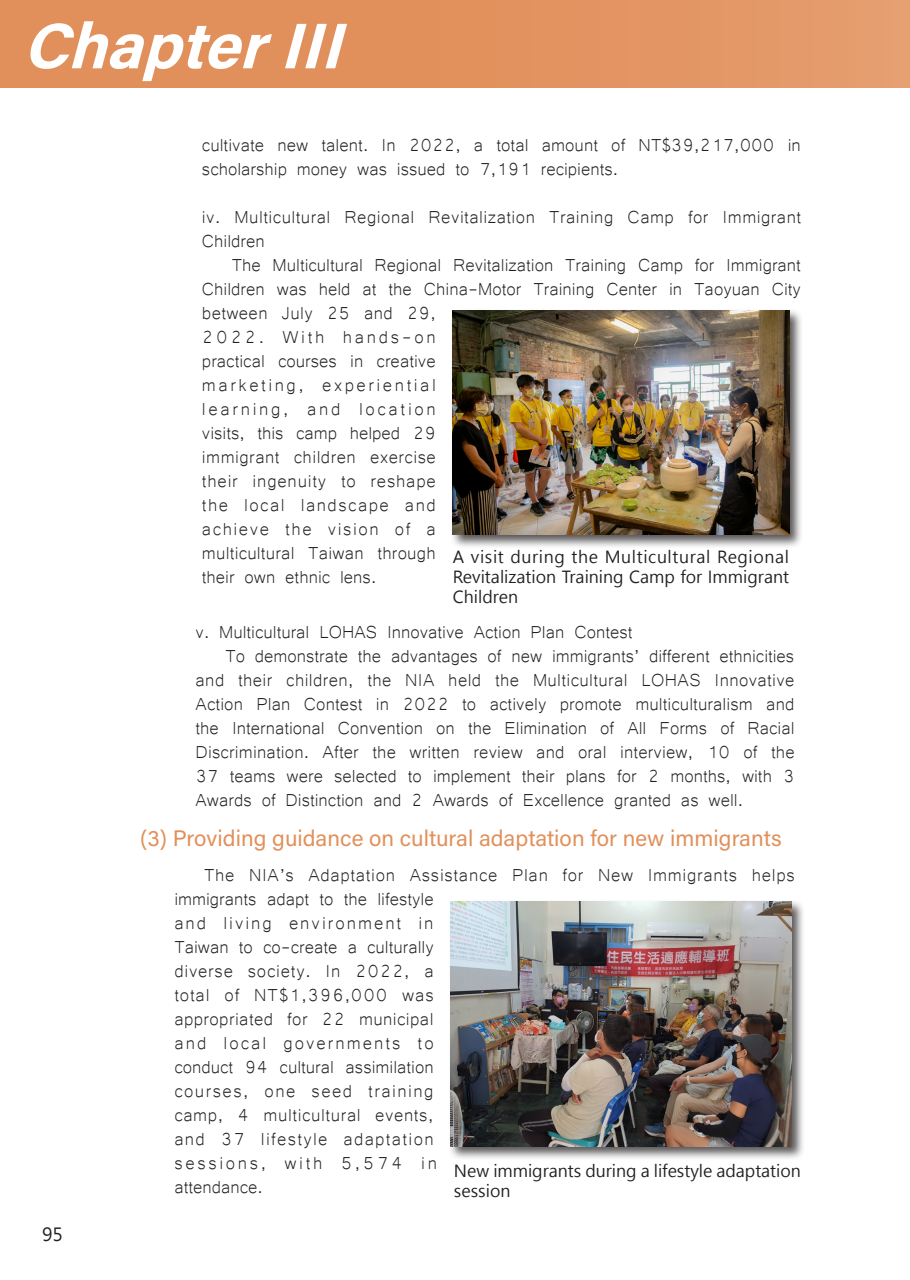
<style>
.page{position:relative;width:910px;height:1280px;background:#fff}
.page>*{position:absolute;margin:0;border:0;box-sizing:border-box;transform-origin:0 0}
.雜誌小標_黃{font:italic 64.5px "Acumin Variable Concept";color:#fff}
.t1{font:22.5px/24px "Microsoft Yi Baiti";letter-spacing:.01em;color:#231f20}
.t2{font:22.5px/24px "Microsoft Yi Baiti";letter-spacing:.03em;color:#231f20}
.t3{font:22.5px "Acumin Variable Concept";color:#e1905b}
.t4{font:18px "Microsoft Jheng Hei";color:#231f20}
.t5{font:16.5px/19.8px "Microsoft Jheng Hei";color:#231f20;text-align:justify}
</style>
<div class="page">
<div style="left:0;top:0;width:910px;height:87px;background:linear-gradient(to right,#e08c56,#e49a6b)"></div>
<div style="left:451px;top:308px;width:352px;height:240px;background:#231f20;opacity:.75"></div>
<img style="left:453px;top:310px;width:336px;height:224px">
<div style="left:448px;top:899px;width:357px;height:262px;background:#231f20;opacity:.75"></div>
<img style="left:451px;top:902px;width:340px;height:244px">
<p class="雜誌小標_黃" style="left:23px;top:2px;width:342px">ChapterIII</p>
<p class="t4" style="left:42px;top:1223px;width:22px">95</p>
<p class="t1" style="left:202px;top:131px;width:600px">cultivate new talent. In 2022, a total amount of NT$39,217,000 in scholarship money was issued to 7,191 recipients.</p>
<p class="t1" style="left:202px;top:203px;width:601px">iv. Multicultural Regional Revitalization Training Camp for Immigrant<br>Children</p>
<p class="t1" style="left:202px;top:251px;width:600px;text-indent:30px">The Multicultural Regional Revitalization Training Camp for Immigrant<br>Children was held at the China-Motor Training Center in Taoyuan City between July 25 and 29,<br>2022. With hands-on<br>practical courses in creative<br>marketing, experiential<br>learning, and location<br>visits, this camp helped 29<br>immigrant children exercise<br>their ingenuity to reshape<br>the local landscape and<br>achieve the vision of a<br>multicultural Taiwan through<br>their own ethnic lens.</p>
<p class="t5" style="left:453px;top:547px;width:338px">A visit during the Multicultural Regional Revitalization Training Camp for Immigrant Children</p>
<p class="t1" style="left:196px;top:619px;width:438px">v. Multicultural LOHAS Innovative Action Plan Contest</p>
<p class="t1" style="left:196px;top:643px;width:601px;text-align:justify;text-indent:30px">To demonstrate the advantages of new immigrants’ different ethnicities and their children, the NIA held the Multicultural LOHAS Innovative Action Plan Contest in 2022 to actively promote multiculturalism and the International Convention on the Elimination of All Forms of Racial Discrimination. After the written review and oral interview, 10 of the 37 teams were selected to implement their plans for 2 months, with 3<br>Awards of Distinction and 2 Awards of Excellence granted as well.</p>
<p class="t3" style="left:140px;top:822px;width:643px">(3) Providing guidance on cultural adaptation for new immigrants</p>
<p class="t2" style="left:174px;top:862px;width:622px;text-indent:30px">The NIA’s Adaptation Assistance Plan for New Immigrants helps immigrants adapt to the lifestyle<br>and living environment in<br>Taiwan to co-create a culturally<br>diverse society. In 2022, a<br>total of NT$1,396,000 was<br>appropriated for 22 municipal<br>and local governments to<br>conduct 94 cultural assimilation<br>courses, one seed training<br>camp, 4 multicultural events,<br>and 37 lifestyle adaptation<br>sessions, with 5,574 in<br>attendance.</p>
<p class="t5" style="left:454px;top:1161px;width:348px">New immigrants during a lifestyle adaptation session</p>
</div>
